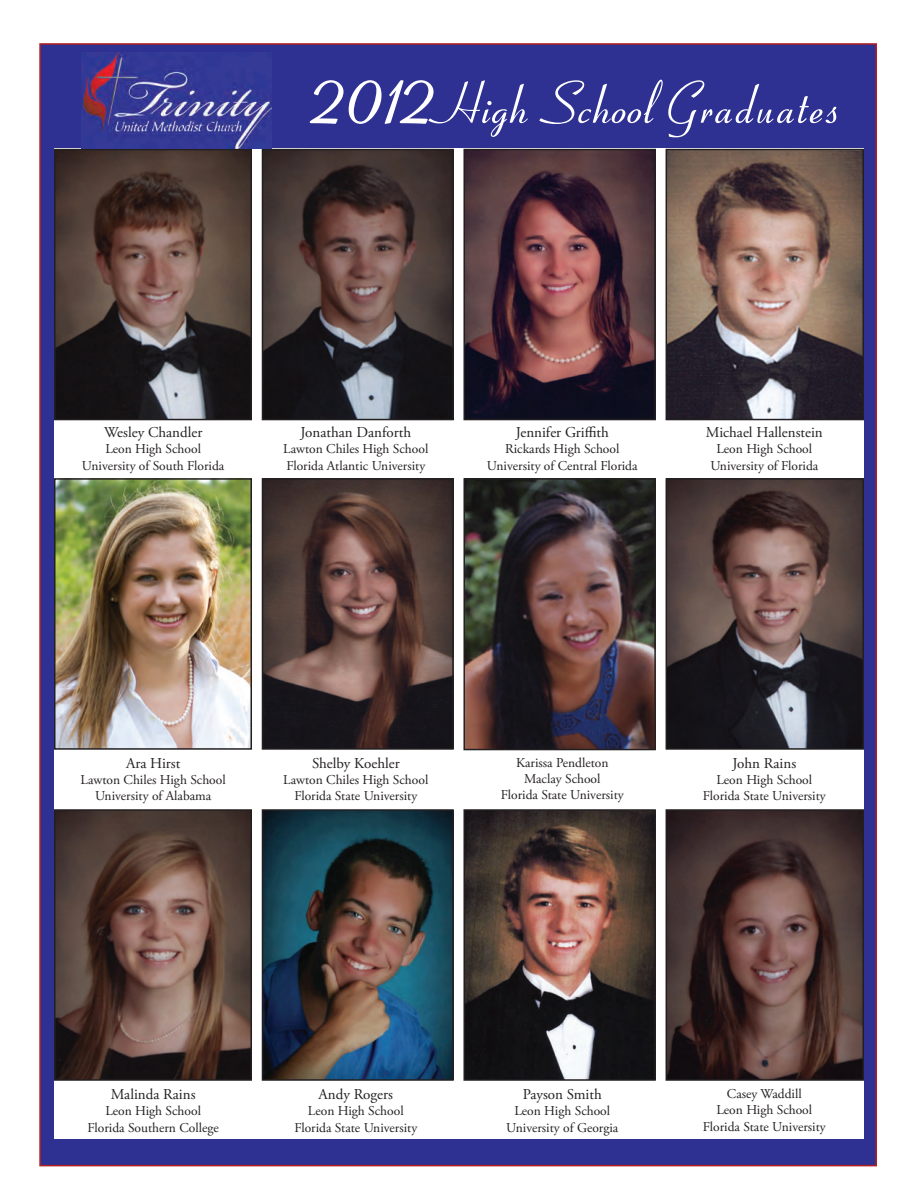
<style>
.page{position:relative;width:918px;height:1188px;background:#fff}
.page>*{position:absolute;margin:0;border:0;box-sizing:border-box;transform-origin:0 0}
.t1{font:93px "Coronet";color:#fff}
.t2{font:57px "Coronet";letter-spacing:.015em;color:#fff}
.t3{font:15px "Adobe Garamond Pro";color:#231f20}
.t4{font:13.5px/16.2px "Adobe Garamond Pro";color:#231f20;text-align:center}
</style>
<div class="page">
<div style="left:39px;top:43px;width:838px;height:1123px;background:#2e3092;border:2px solid #b21f23"></div>
<div style="left:54px;top:148px;width:810px;height:991px;background:#fff"></div>
<img style="left:265px;top:152px;width:186px;height:265px">
<div style="left:262px;top:149px;width:192px;height:271px;border:2px solid #231f20"></div>
<img style="left:265px;top:481px;width:186px;height:266px">
<div style="left:262px;top:478px;width:192px;height:272px;border:2px solid #231f20"></div>
<img style="left:265px;top:812px;width:186px;height:266px">
<div style="left:262px;top:809px;width:192px;height:272px;border:2px solid #231f20"></div>
<img style="left:669px;top:152px;width:192px;height:265px">
<div style="left:666px;top:149px;width:198px;height:271px;border:2px solid #231f20"></div>
<img style="left:669px;top:481px;width:192px;height:266px">
<div style="left:666px;top:478px;width:198px;height:272px;border:2px solid #231f20"></div>
<img style="left:669px;top:812px;width:192px;height:266px">
<div style="left:666px;top:809px;width:198px;height:272px;border:2px solid #231f20"></div>
<img style="left:57px;top:152px;width:192px;height:265px">
<div style="left:54px;top:149px;width:198px;height:271px;border:2px solid #231f20"></div>
<img style="left:57px;top:481px;width:192px;height:266px">
<div style="left:54px;top:478px;width:198px;height:272px;border:2px solid #231f20"></div>
<img style="left:57px;top:812px;width:192px;height:266px">
<div style="left:54px;top:809px;width:198px;height:272px;border:2px solid #231f20"></div>
<img style="left:466px;top:152px;width:187px;height:265px">
<div style="left:463px;top:149px;width:193px;height:271px;border:2px solid #231f20"></div>
<img style="left:465px;top:480px;width:189px;height:268px">
<div style="left:463px;top:478px;width:193px;height:272px;border:1px solid #231f20"></div>
<img style="left:466px;top:812px;width:187px;height:266px">
<div style="left:463px;top:809px;width:193px;height:272px;border:2px solid #231f20"></div>
<img style="left:81px;top:52px;width:190px;height:97px">
<h2 class="t2" style="left:423px;top:69px;width:410px">High School Graduates</h2>
<h1 class="t1" style="left:296px;top:35px;width:129px">2012</h1>
<p class="t3" style="left:104px;top:423px;width:100px">Wesley Chandler</p>
<p class="t4" style="left:82px;top:441px;width:144px">Leon High School<br>University of South Florida</p>
<p class="t3" style="left:301px;top:423px;width:112px">Jonathan Danforth</p>
<p class="t4" style="left:283px;top:441px;width:147px;text-align:left">Lawton Chiles High School<br>Florida Atlantic University</p>
<p class="t3" style="left:516px;top:423px;width:95px">Jennifer Griffith</p>
<p class="t4" style="left:487px;top:441px;width:152px">Rickards High School<br>University of Central Florida</p>
<p class="t3" style="left:706px;top:423px;width:118px">Michael Hallenstein</p>
<p class="t4" style="left:710px;top:441px;width:110px">Leon High School<br>University of Florida</p>
<p class="t3" style="left:126px;top:754px;width:56px">Ara Hirst</p>
<p class="t4" style="left:81px;top:772px;width:147px">Lawton Chiles High School<br>University of Alabama</p>
<p class="t3" style="left:312px;top:754px;width:89px">Shelby Koehler</p>
<p class="t4" style="left:283px;top:772px;width:147px">Lawton Chiles High School<br>Florida State University</p>
<p class="t4" style="left:501px;top:755px;width:125px">Karissa Pendleton<br>Maclay School<br>Florida State University</p>
<p class="t3" style="left:733px;top:754px;width:65px">John Rains</p>
<p class="t4" style="left:703px;top:772px;width:125px">Leon High School<br>Florida State University</p>
<p class="t3" style="left:111px;top:1085px;width:86px">Malinda Rains</p>
<p class="t4" style="left:88px;top:1104px;width:133px">Leon High School<br>Florida Southern College</p>
<p class="t3" style="left:319px;top:1085px;width:76px">Andy Rogers</p>
<p class="t4" style="left:294px;top:1104px;width:125px">Leon High School<br>Florida State University</p>
<p class="t3" style="left:523px;top:1085px;width:80px">Payson Smith</p>
<p class="t4" style="left:506px;top:1104px;width:114px">Leon High School<br>University of Georgia</p>
<p class="t4" style="left:703px;top:1086px;width:125px">Casey Waddill<br>Leon High School<br>Florida State University</p>
</div>
